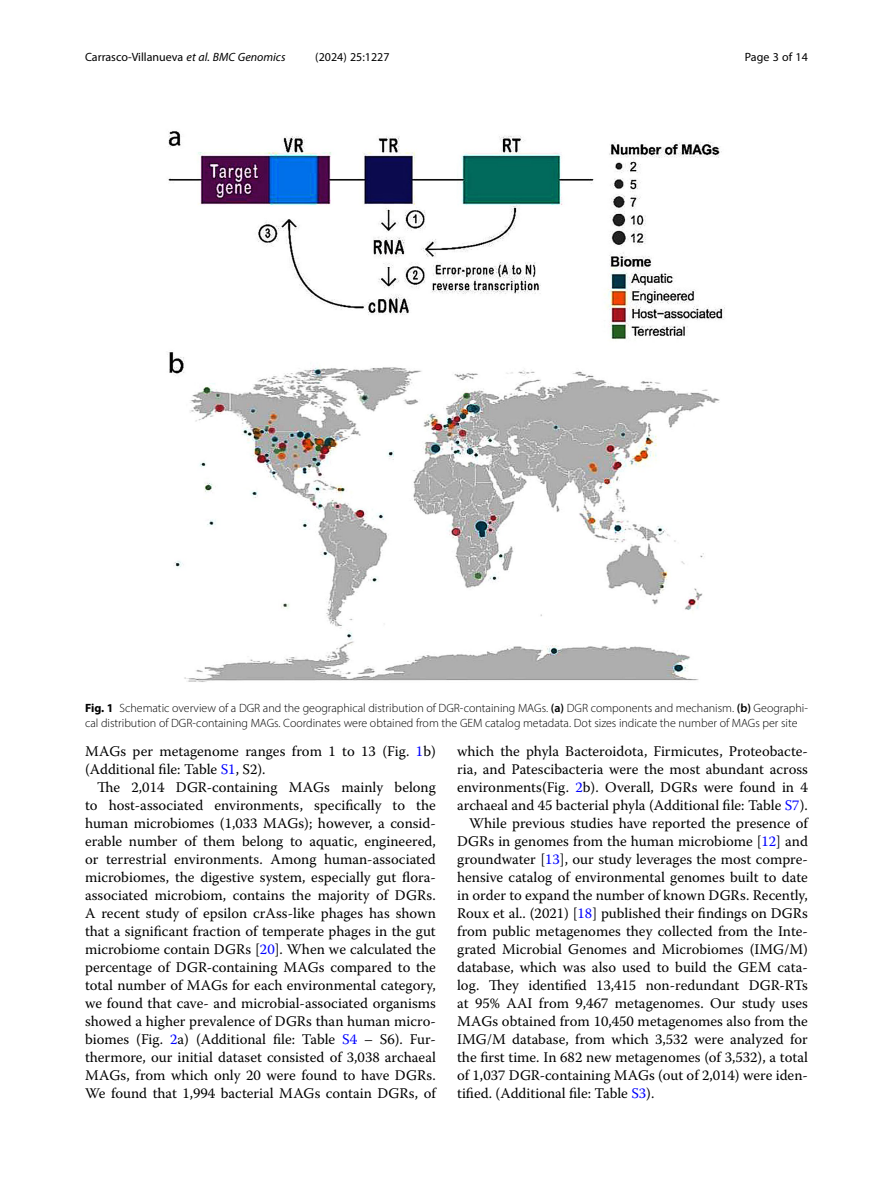
<style>
.page{position:relative;width:893px;height:1191px;background:#fff}
.page>*{position:absolute;margin:0;border:0;box-sizing:border-box;transform-origin:0 0}
.Body_Text_Indent{font:14.7px/18px "Warnock Pro";color:#000;text-align:justify}
.Body_Text{font:14.7px/18px "Warnock Pro";color:#000}
.Figure_Caption{font:300 12px/15px "Myriad Pro";color:#000}
.t1{font:12px "Myriad Pro";color:#000}
.s1{font-style:italic}
.s2{font-weight:700}
.s3{font-weight:600}
.s4{color:#00f}
</style>
<div class="page">
<img style="left:168px;top:131px;width:557px;height:551px">
<p class="t1" style="left:85px;top:50px;width:202px">Carrasco-Villanueva <span class="s1">et al. BMC Genomics</span></p>
<p class="t1" style="left:315px;top:50px;width:76px">(2024) 25:1227</p>
<p class="t1" style="left:745px;top:50px;width:65px">Page 3 of 14</p>
<p class="Figure_Caption" style="left:85px;top:700px;width:724px"><span class="s2">Fig. 1</span> Schematic overview of a DGR and the geographical distribution of DGR-containing MAGs. <span class="s3">(a)</span> DGR components and mechanism. <span class="s3">(b)</span> Geographi&shy;cal distribution of DGR-containing MAGs. Coordinates were obtained from the GEM catalog metadata. Dot sizes indicate the number of MAGs per site</p>
<p class="Body_Text" style="left:85px;top:742px;width:352px">MAGs per metagenome ranges from 1 to 13 (Fig. <span class="s4">1</span>b) (Additional file: Table <span class="s4">S1</span>, S2).</p>
<p class="Body_Text_Indent" style="left:85px;top:778px;width:352px;text-indent:12px">The 2,014 DGR-containing MAGs mainly belong to host-associated environments, specifically to the human microbiomes (1,033 MAGs); however, a consid&shy;erable number of them belong to aquatic, engineered, or terrestrial environments. Among human-associated microbiomes, the digestive system, especially gut flora&shy;associated microbiom, contains the majority of DGRs.<br>A recent study of epsilon crAss-like phages has shown that a significant fraction of temperate phages in the gut microbiome contain DGRs [<span class="s4">20</span>]. When we calculated the percentage of DGR-containing MAGs compared to the total number of MAGs for each environmental category, we found that cave- and microbial-associated organisms showed a higher prevalence of DGRs than human micro&shy;biomes (Fig. <span class="s4">2</span>a) (Additional file: Table <span class="s4">S4</span> – S6). Fur&shy;thermore, our initial dataset consisted of 3,038 archaeal MAGs, from which only 20 were found to have DGRs.<br>We found that 1,994 bacterial MAGs contain DGRs, of</p>
<p class="Body_Text_Indent" style="left:457px;top:742px;width:352px">which the phyla Bacteroidota, Firmicutes, Proteobacte&shy;ria, and Patescibacteria were the most abundant across environments(Fig. <span class="s4">2</span>b). Overall, DGRs were found in 4 archaeal and 45 bacterial phyla (Additional file: Table <span class="s4">S7</span>).</p>
<p class="Body_Text_Indent" style="left:457px;top:814px;width:352px;text-indent:12px">While previous studies have reported the presence of DGRs in genomes from the human microbiome [<span class="s4">12</span>] and groundwater [<span class="s4">13</span>], our study leverages the most compre&shy;hensive catalog of environmental genomes built to date in order to expand the number of known DGRs. Recently, Roux et al.. (2021) [<span class="s4">18</span>] published their findings on DGRs from public metagenomes they collected from the Inte&shy;grated Microbial Genomes and Microbiomes (IMG/M) database, which was also used to build the GEM cata&shy;log. They identified 13,415 non-redundant DGR-RTs at 95% AAI from 9,467 metagenomes. Our study uses MAGs obtained from 10,450 metagenomes also from the IMG/M database, from which 3,532 were analyzed for the first time. In 682 new metagenomes (of 3,532), a total of 1,037 DGR-containing MAGs (out of 2,014) were iden&shy;tified. (Additional file: Table <span class="s4">S3</span>).</p>
</div>
